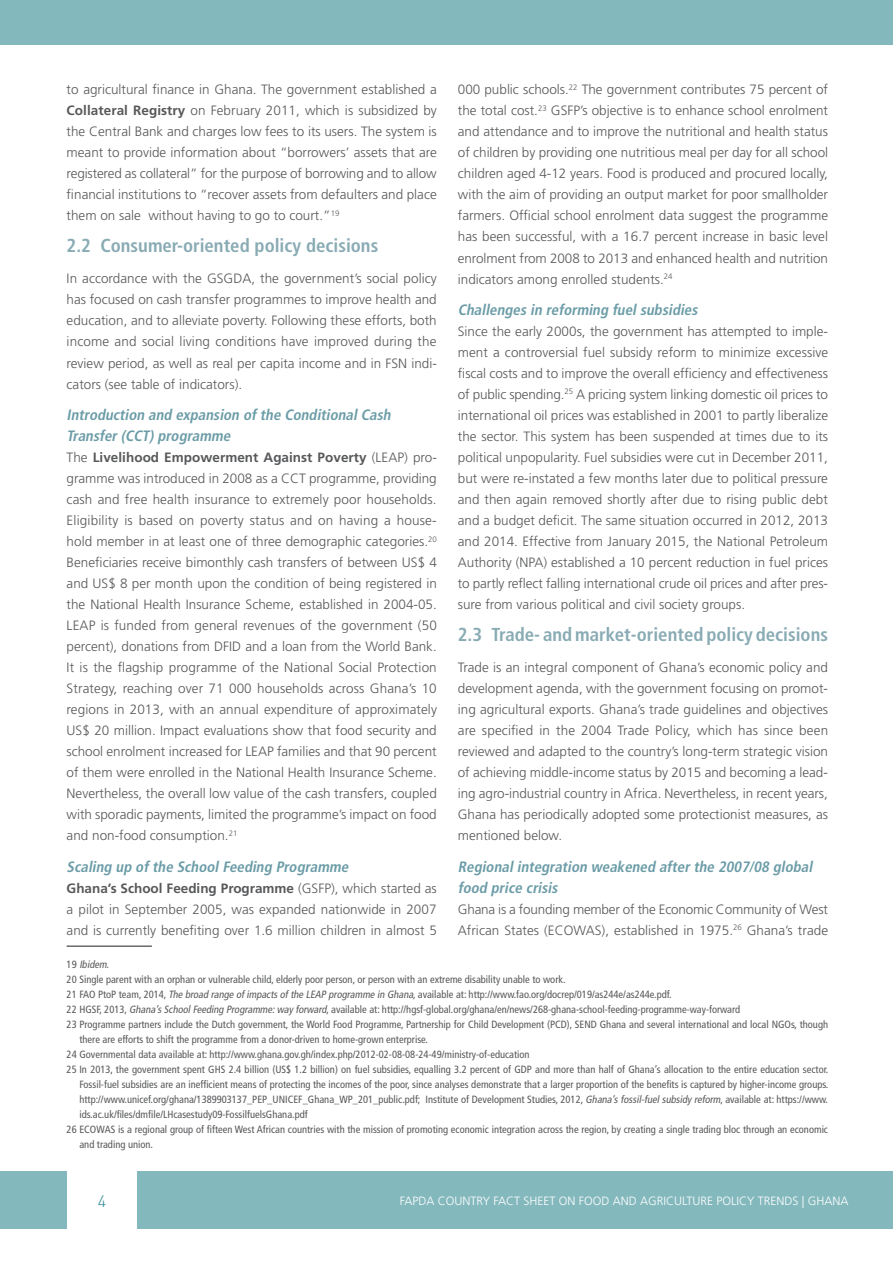
<style>
.page{position:relative;width:893px;height:1263px;background:#fff}
.page>*{position:absolute;margin:0;border:0;box-sizing:border-box;transform-origin:0 0}
.t1{font:700 condensed 18.75px "Frutiger LT Std";color:#89abb4}
.t2{font:300 16.5px "DIN Pro";color:#2a8793}
.t3{font:italic 700 condensed 15px/21px "Frutiger LT Std";color:#6b9ca7}
.t4{font:300 13.5px/21px "Frutiger LT Std";color:#57585a;text-align:justify}
.t5{font:300 12px "Frutiger LT Std";color:#fff}
.t6{font:condensed 10.5px "Frutiger LT Std";color:#57585a}
.t7{font:italic condensed 10.5px "Frutiger LT Std";color:#57585a}
.s1{font-weight:700}
.s2{font-style:normal}
.s3{font-style:italic}
</style>
<div class="page">
<div style="left:137px;top:1172px;width:756px;height:57px;background:#83b8bd"></div>
<div style="left:0;top:0;width:893px;height:44px;background:#83b8bd"></div>
<div style="left:0;top:1172px;width:67px;height:57px;background:#83b8bd"></div>
<hr style="left:67px;top:946px;width:85px;height:1px;background:#231f20">
<p class="t4" style="left:67px;top:79px;width:372px">to agricultural finance in Ghana. The government established a <span class="s1">Collateral Registry</span> on February 2011, which is subsidized by the Central Bank and charges low fees to its users. The system is meant to provide information about “borrowers’ assets that are registered as collateral” for the purpose of borrowing and to allow financial institutions to “recover assets from defaulters and place them on sale without having to go to court.”<sup>19</sup></p>
<h1 class="t1" style="left:67px;top:234px;width:313px">2.2 Consumer-oriented policy decisions</h1>
<p class="t4" style="left:67px;top:268px;width:372px">In accordance with the GSGDA, the government’s social policy has focused on cash transfer programmes to improve health and education, and to alleviate poverty. Following these efforts, both income and social living conditions have improved during the review period, as well as real per capita income and in FSN indi&shy;cators (see table of indicators).</p>
<p class="t3" style="left:67px;top:404px;width:329px">Introduction and expansion ofthe ConditionalCash<br>Transfer(CCT)programme</p>
<p class="t4" style="left:67px;top:447px;width:372px">The <span class="s1">Livelihood Empowerment Against Poverty</span> (LEAP) pro&shy;gramme was introduced in 2008 as a CCT programme, providing cash and free health insurance to extremely poor households.<br>Eligibility is based on poverty status and on having a house&shy;hold member in at least one of three demographic categories.<sup>20<br></sup>Beneficiaries receive bimonthly cash transfers of between US$ 4 and US$ 8 per month upon the condition of being registered in the National Health Insurance Scheme, established in 2004-05.<br>LEAP is funded from general revenues of the government (50 percent), donations from DFID and a loan from the World Bank.<br>It is the flagship programme of the National Social Protection Strategy, reaching over 71 000 households across Ghana’s 10 regions in 2013, with an annual expenditure of approximately US$ 20 million. Impact evaluations show that food security and school enrolment increased for LEAP families and that 90 percent of them were enrolled in the National Health Insurance Scheme.<br>Nevertheless, the overall low value of the cash transfers, coupled with sporadic payments, limited the programme’s impact on food and non-food consumption.<sup>21</sup></p>
<p class="t3" style="left:67px;top:856px;width:286px">Scaling up ofthe SchoolFeeding Programme</p>
<p class="t4" style="left:67px;top:877px;width:372px"><span class="s1">Ghana’s School Feeding Programme</span> (GSFP), which started as a pilot in September 2005, was expanded nationwide in 2007 and is currently benefiting over 1.6 million children in almost 5</p>
<p class="t4" style="left:458px;top:79px;width:372px">000 public schools.<sup>22</sup> The government contributes 75 percent of the total cost.<sup>23</sup> GSFP’s objective is to enhance school enrolment and attendance and to improve the nutritional and health status of children by providing one nutritious meal per day for all school children aged 4-12 years. Food is produced and procured locally, with the aim of providing an output market for poor smallholder farmers. Official school enrolment data suggest the programme has been successful, with a 16.7 percent increase in basic level enrolment from 2008 to 2013 and enhanced health and nutrition indicators among enrolled students.<sup>24</sup></p>
<p class="t3" style="left:458px;top:299px;width:244px">Challenges in reforming fuelsubsidies</p>
<p class="t4" style="left:458px;top:321px;width:372px">Since the early 2000s, the government has attempted to imple&shy;ment a controversial fuel subsidy reform to minimize excessive fiscal costs and to improve the overall efficiency and effectiveness of public spending.<sup>25</sup> A pricing system linking domestic oil prices to international oil prices was established in 2001 to partly liberalize the sector. This system has been suspended at times due to its political unpopularity. Fuel subsidies were cut in December 2011, but were re-instated a few months later due to political pressure and then again removed shortly after due to rising public debt and a budget deficit. The same situation occurred in 2012, 2013 and 2014. Effective from January 2015, the National Petroleum Authority (NPA) established a 10 percent reduction in fuel prices to partly reflect falling international crude oil prices and after pres&shy;sure from various political and civil society groups.</p>
<h1 class="t1" style="left:458px;top:623px;width:372px">2.3 Trade- and market-oriented policy decisions</h1>
<p class="t4" style="left:458px;top:657px;width:372px">Trade is an integral component of Ghana’s economic policy and development agenda, with the government focusing on promot&shy;ing agricultural exports. Ghana’s trade guidelines and objectives are specified in the 2004 Trade Policy, which has since been reviewed and adapted to the country’s long-term strategic vision of achieving middle-income status by 2015 and becoming a lead&shy;ing agro-industrial country in Africa. Nevertheless, in recent years, Ghana has periodically adopted some protectionist measures, as mentioned below.</p>
<p class="t3" style="left:458px;top:856px;width:359px">Regionalintegration weakened afterthe 2007/08 global food price crisis</p>
<p class="t4" style="left:458px;top:898px;width:372px">Ghana is a founding member of the Economic Community of West<br>African States (ECOWAS), established in 1975.<sup>26</sup> Ghana’s trade</p>
<p class="t7" style="left:67px;top:958px;width:44px"><span class="s2">1 9</span> Ibidem<span class="s2">.</span></p>
<p class="t6" style="left:67px;top:973px;width:500px">20 Single parent with an orphan or vulnerable child, elderly poor person, or person with an extreme disability unable to work.</p>
<p class="t6" style="left:67px;top:988px;width:606px">21 FAO PtoP team, 2014, <span class="s3">The broad range ofimpactsofthe LEAP programme in Ghana</span>, available at: http://www.fao.org/docrep/019/as244e/as244e.pdf.</p>
<p class="t6" style="left:67px;top:1003px;width:675px">22 HGSF, 2013, <span class="s3">Ghana’sSchoolFeeding Programme:way forward</span>, available at: http://hgsf-global.org/ghana/en/news/268-ghana-school-feeding-programme-way-forward</p>
<p class="t6" style="left:67px;top:1018px;width:763px">23 Programme partners include the Dutch government, the World Food Programme, Partnership for Child Development (PCD), SEND Ghana and several international and local NGOs, though</p>
<p class="t6" style="left:79px;top:1033px;width:350px">there are efforts to shift the programme from a donor-driven to home-grown enterprise.</p>
<p class="t6" style="left:67px;top:1048px;width:464px">24 Governmental data available at: http://www.ghana.gov.gh/index.php/2012-02-08-08-24-49/ministry-of-education</p>
<p class="t6" style="left:67px;top:1063px;width:763px">25 In 2013, the government spent GHS 2.4 billion (US$ 1.2 billion) on fuel subsidies, equalling 3.2 percent of GDP and more than half of Ghana’s allocation to the entire education sector.</p>
<p class="t6" style="left:79px;top:1078px;width:750px">Fossil-fuel subsidies are an inefficient means of protecting the incomes of the poor, since analyses demonstrate that a larger proportion of the benefits is captured by higher-income groups.</p>
<p class="t6" style="left:79px;top:1093px;width:750px">http://www.unicef.org/ghana/1389903137_PEP_UNICEF_Ghana_WP_201_public.pdf; Institute of Development Studies, 2012, <span class="s3">Ghana’sfossil-fuelsubsidy reform</span>, available at: https://www.</p>
<p class="t6" style="left:79px;top:1108px;width:230px">ids.ac.uk/files/dmfile/LHcasestudy09-FossilfuelsGhana.pdf</p>
<p class="t6" style="left:67px;top:1123px;width:763px">26 ECOWAS is a regional group of fifteen West African countries with the mission of promoting economic integration across the region, by creating a single trading bloc through an economic</p>
<p class="t6" style="left:79px;top:1138px;width:75px">and trading union.</p>
<p class="t2" style="left:98px;top:1189px;width:10px">4</p>
<p class="t5" style="left:400px;top:1194px;width:450px">FAPDA country fact sheet on food and agriculture policy trends | Ghana</p>
</div>
